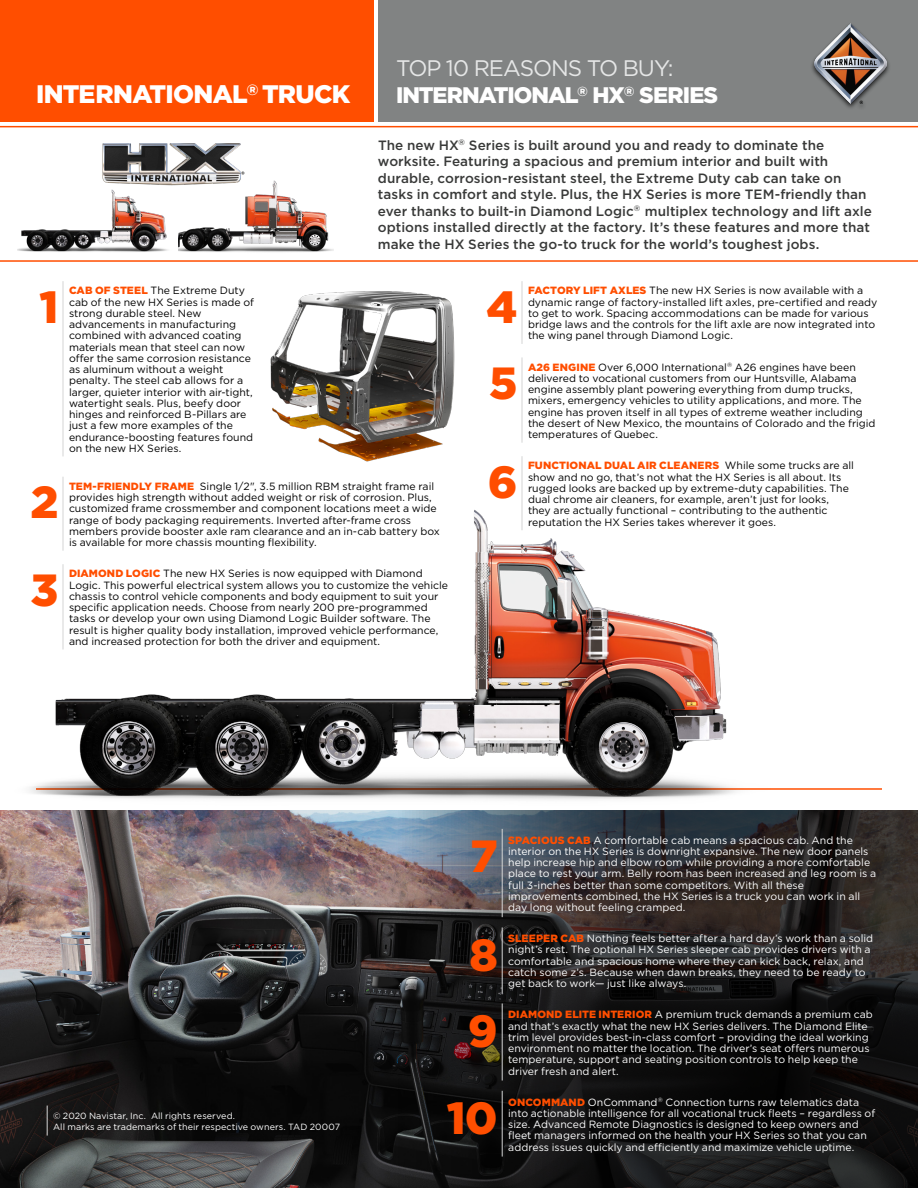
<style>
.page{position:relative;width:918px;height:1188px;background:#fff}
.page>*{position:absolute;margin:0;border:0;box-sizing:border-box;transform-origin:0 0}
.t1{font:900 45px "Gotham";color:#ff4e00}
.t2{font:900 25.35px "Gotham";letter-spacing:-.025em;color:#fff}
.t3{font:900 22.5px/27px "Gotham";letter-spacing:-.045em;color:#fff}
.t4{font:500 13.5px/16.5px "Gotham";letter-spacing:.005em;color:#393a39}
.t5{font:10.5px/11.2px "Gotham";color:#000}
.t6{font:10.5px/11.2px "Gotham";color:#fff}
.t7{font:9px/10.5px "Gotham";letter-spacing:.005em;color:#fff}
.s1{font-weight:400;color:#e5e6e6}
.s2{font-weight:900;color:#ff4e00}
</style>
<div class="page">
<img style="left:0;top:810px;width:36px;height:378px">
<img style="left:36px;top:810px;width:882px;height:378px">
<hr style="left:36px;top:788px;width:846px;height:2px;background:#ff4e00">
<img style="left:30px;top:488px;width:759px;height:312px">
<div style="left:378px;top:0;width:540px;height:121px;background:#818383"></div>
<div style="left:0;top:0;width:374px;height:121px;background:#ff4e00"></div>
<div style="left:810px;top:22px;width:81px;height:88px;background:#000;opacity:.75"></div>
<img style="left:814px;top:24px;width:73px;height:79px">
<img style="left:102px;top:143px;width:143px;height:43px">
<img style="left:17px;top:178px;width:155px;height:74px">
<img style="left:179px;top:178px;width:155px;height:74px">
<hr style="left:0;top:126px;width:918px;height:1px;background:#ff4e00">
<hr style="left:0;top:260px;width:918px;height:2px;background:#ff4e00">
<hr style="left:502px;top:829px;width:1px;height:88px;background:#d4d5d5">
<hr style="left:502px;top:1091px;width:1px;height:66px;background:#d4d5d5">
<hr style="left:47px;top:1106px;width:1px;height:30px;background:#d4d5d5">
<hr style="left:502px;top:1003px;width:1px;height:78px;background:#d4d5d5">
<hr style="left:502px;top:927px;width:1px;height:66px;background:#d4d5d5">
<hr style="left:63px;top:281px;width:1px;height:175px;background:#d4d5d5">
<hr style="left:522px;top:281px;width:1px;height:63px;background:#d4d5d5">
<hr style="left:63px;top:564px;width:1px;height:85px;background:#d4d5d5">
<hr style="left:522px;top:357px;width:1px;height:86px;background:#d4d5d5">
<hr style="left:63px;top:477px;width:1px;height:74px;background:#d4d5d5">
<hr style="left:522px;top:456px;width:1px;height:74px;background:#d4d5d5">
<img style="left:270px;top:291px;width:185px;height:171px">
<h2 class="t2" style="left:36px;top:80px;width:316px">INTERNATIONAL<sup>®</sup> TRUCK</h2>
<h3 class="t3" style="left:396px;top:54px;width:324px"><span class="s1">TOP 10 REASONS TO BUY:<br></span>INTERNATIONAL<sup>®</sup> HX<sup>®</sup> SERIES</h3>
<p class="t4" style="left:378px;top:136px;width:495px">The new HX<sup>®</sup> Series is built around you and ready to dominate the worksite. Featuring a spacious and premium interior and built with durable, corrosion-resistant steel, the Extreme Duty cab can take on tasks in comfort and style. Plus, the HX Series is more TEM-friendly than ever thanks to built-in Diamond Logic<sup>®</sup> multiplex technology and lift axle options installed directly at the factory. It’s these features and more that make the HX Series the go-to truck for the world’s toughest jobs.</p>
<h1 class="t1" style="left:40px;top:281px;width:20px">1</h1>
<p class="t5" style="left:69px;top:285px;width:186px"><span class="s2">CAB OF STEEL</span> The Extreme Duty cab of the new HX Series is made of strong durable steel. New advancements in manufacturing combined with advanced coating materials mean that steel can now offer the same corrosion resistance as aluminum without a weight penalty. The steel cab allows for a larger, quieter interior with air-tight, watertight seals. Plus, beefy door hinges and reinforced B-Pillars are just a few more examples of the endurance-boosting features found on the new HX Series.</p>
<h1 class="t1" style="left:486px;top:281px;width:33px">4</h1>
<p class="t5" style="left:528px;top:285px;width:351px"><span class="s2">FACTORY LIFT AXLES</span> The new HX Series is now available with a dynamic range of factory-installed lift axles, pre-certified and ready to get to work. Spacing accommodations can be made for various bridge laws and the controls for the lift axle are now integrated into the wing panel through Diamond Logic.</p>
<h1 class="t1" style="left:489px;top:357px;width:30px">5</h1>
<p class="t5" style="left:528px;top:361px;width:349px"><span class="s2">A26 ENGINE</span> Over 6,000 International<sup>®</sup> A26 engines have been delivered to vocational customers from our Huntsville, Alabama engine assembly plant powering everything from dump trucks, mixers, emergency vehicles to utility applications, and more. The engine has proven itself in all types of extreme weather including the desert of New Mexico, the mountains of Colorado and the frigid temperatures of Quebec.</p>
<h1 class="t1" style="left:30px;top:476px;width:30px">2</h1>
<p class="t5" style="left:69px;top:480px;width:372px"><span class="s2">TEM-FRIENDLY FRAME</span> Single 1/2", 3.5 million RBM straight frame rail provides high strength without added weight or risk of corrosion. Plus, customized frame crossmember and component locations meet a wide range of body packaging requirements. Inverted after-frame cross members provide booster axle ram clearance and an in-cab battery box is available for more chassis mounting flexibility.</p>
<h1 class="t1" style="left:31px;top:564px;width:29px">3</h1>
<p class="t5" style="left:69px;top:568px;width:381px"><span class="s2">DIAMOND LOGIC</span> The new HX Series is now equipped with Diamond Logic. This powerful electrical system allows you to customize the vehicle chassis to control vehicle components and body equipment to suit your specific application needs. Choose from nearly 200 pre-programmed tasks or develop your own using Diamond Logic Builder software. The result is higher quality body installation, improved vehicle performance, and increased protection for both the driver and equipment.</p>
<h1 class="t1" style="left:488px;top:456px;width:31px">6</h1>
<p class="t5" style="left:528px;top:460px;width:328px"><span class="s2">FUNCTIONAL DUAL AIR CLEANERS</span> While some trucks are all show and no go, that’s not what the HX Series is all about. Its rugged looks are backed up by extreme-duty capabilities. The dual chrome air cleaners, for example, aren’t just for looks, they are actually functional – contributing to the authentic reputation the HX Series takes wherever it goes.</p>
<h1 class="t1" style="left:470px;top:830px;width:29px">7</h1>
<p class="t6" style="left:508px;top:834px;width:370px"><span class="s2">SPACIOUS CAB</span> A comfortable cab means a spacious cab. And the interior on the HX Series is downright expansive. The new door panels help increase hip and elbow room while providing a more comfortable place to rest your arm. Belly room has been increased and leg room is a full 3-inches better than some competitors. With all these improvements combined, the HX Series is a truck you can work in all day long without feeling cramped.</p>
<h1 class="t1" style="left:469px;top:929px;width:30px">8</h1>
<p class="t6" style="left:508px;top:933px;width:366px"><span class="s2">SLEEPER CAB</span> Nothing feels better after a hard day’s work than a solid night’s rest. The optional HX Series sleeper cab provides drivers with a comfortable and spacious home where they can kick back, relax, and catch some z’s. Because when dawn breaks, they need to be ready to get back to work— just like always.</p>
<h1 class="t1" style="left:468px;top:1005px;width:31px">9</h1>
<p class="t6" style="left:508px;top:1009px;width:366px"><span class="s2">DIAMOND ELITE INTERIOR</span> A premium truck demands a premium cab and that’s exactly what the new HX Series delivers. The Diamond Elite trim level provides best-in-class comfort – providing the ideal working environment no matter the location. The driver’s seat offers numerous temperature, support and seating position controls to help keep the driver fresh and alert.</p>
<p class="t7" style="left:53px;top:1110px;width:288px">© 2020 Navistar, Inc. All rights reserved.<br>All marks are trademarks of their respective owners. TAD 20007</p>
<h1 class="t1" style="left:447px;top:1092px;width:52px">10</h1>
<p class="t6" style="left:508px;top:1096px;width:368px"><span class="s2">ONCOMMAND</span> OnCommand<sup>®</sup> Connection turns raw telematics data into actionable intelligence for all vocational truck fleets – regardless of size. Advanced Remote Diagnostics is designed to keep owners and fleet managers informed on the health your HX Series so that you can address issues quickly and efficiently and maximize vehicle uptime.</p>
</div>
